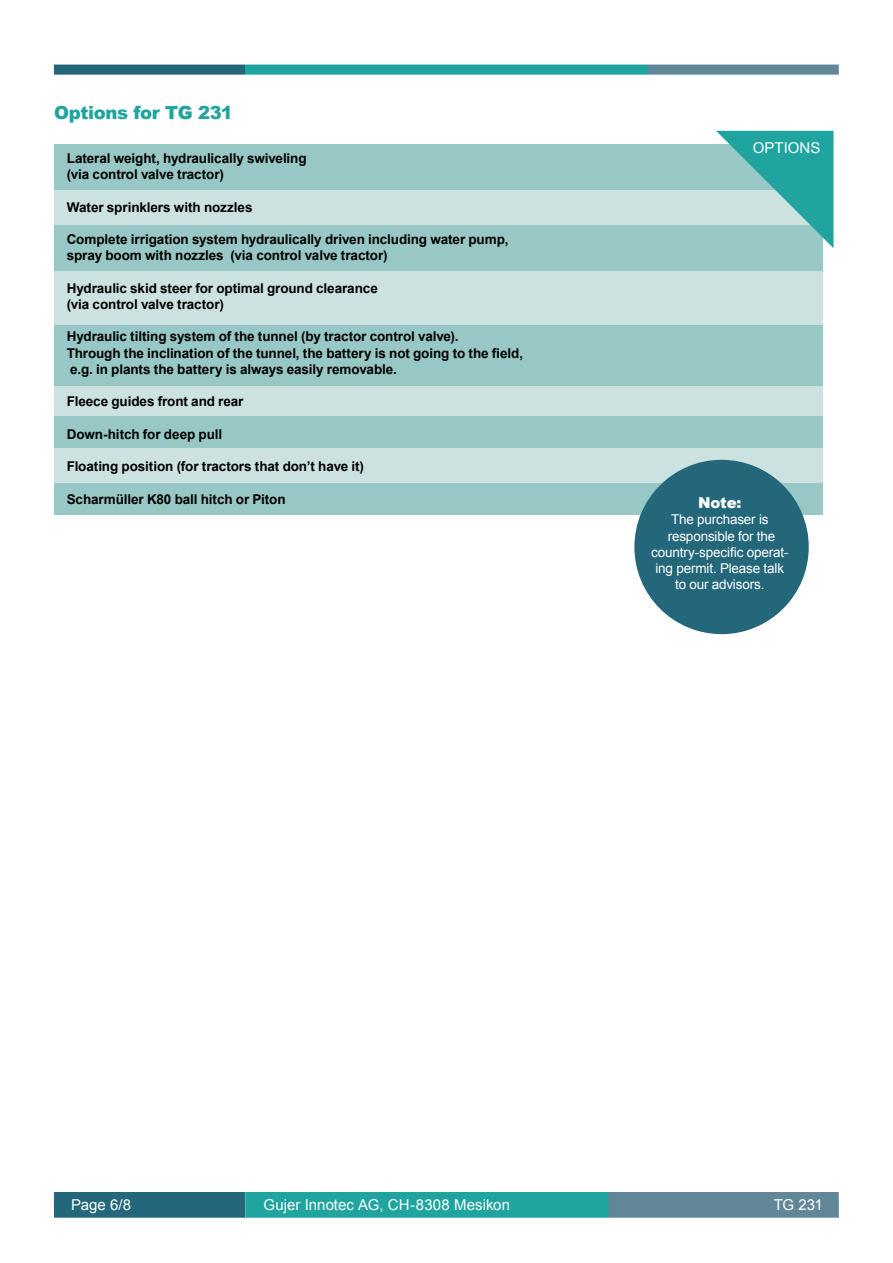
<style>
.page{position:relative;width:893px;height:1263px;background:#fff}
.page>*{position:absolute;margin:0;border:0;box-sizing:border-box;transform-origin:0 0}
.t1{font:900 18px "Arial";letter-spacing:-.015em;color:#1fa4a0}
.t2{font:15px "Arial";color:#fff}
.t3{font:900 15px "Arial";color:#fff}
.t4{font:700 13.5px/16.2px "Arial";letter-spacing:-.005em;color:#000}
.t5{font:13.5px/16.2px "Arial";letter-spacing:-.015em;color:#fff;text-align:center}
</style>
<div class="page">
<div style="left:547px;top:64px;width:292px;height:12px;background:#628798"></div>
<div style="left:241px;top:64px;width:407px;height:25px;background:#1fa4a0"></div>
<div style="left:54px;top:1192px;width:191px;height:37px;background:#24677a"></div>
<div style="left:547px;top:1192px;width:292px;height:27px;background:#628798"></div>
<div style="left:245px;top:1192px;width:364px;height:37px;background:#1fa4a0"></div>
<div style="left:47px;top:1218px;width:820px;height:22px;background:#fff"></div>
<div style="left:54px;top:64px;width:191px;height:30px;background:#24677a"></div>
<div style="left:29px;top:42px;width:820px;height:23px;background:#fff;border:2px solid #fff"></div>
<div style="left:36px;top:75px;width:820px;height:22px;background:#fff"></div>
<div style="left:54px;top:183px;width:769px;height:325px;background:#cbe2e0"></div>
<div style="left:54px;top:145px;width:769px;height:45px;background:#97c8c5"></div>
<div style="left:54px;top:226px;width:769px;height:45px;background:#97c8c5"></div>
<div style="left:54px;top:325px;width:769px;height:60px;background:#97c8c5"></div>
<div style="left:54px;top:416px;width:769px;height:32px;background:#97c8c5"></div>
<div style="left:54px;top:483px;width:769px;height:32px;background:#97c8c5"></div>
<svg style="left:716px;top:131px;width:117px;height:117px"></svg>
<div style="left:634px;top:460px;width:175px;height:174px;background:#24677a;border-radius:50%"></div>
<h1 class="t1" style="left:54px;top:100px;width:180px">Options for TG 231</h1>
<p class="t4" style="left:67px;top:151px;width:241px">Lateral weight, hydraulically swiveling (via control valve tractor)</p>
<p class="t4" style="left:67px;top:199px;width:187px">Water sprinklers with nozzles</p>
<p class="t4" style="left:67px;top:232px;width:443px">Complete irrigation system hydraulically driven including water pump, spray boom with nozzles (via control valve tractor)</p>
<p class="t4" style="left:67px;top:280px;width:313px">Hydraulic skid steer for optimal ground clearance (via control valve tractor)</p>
<p class="t4" style="left:67px;top:329px;width:458px">Hydraulic tilting system of the tunnel (by tractor control valve).<br>Through the inclination of the tunnel, the battery is not going to the field, e.g. in plants the battery is always easily removable.</p>
<p class="t4" style="left:67px;top:394px;width:178px">Fleece guides front and rear</p>
<p class="t4" style="left:67px;top:426px;width:157px">Down-hitch for deep pull</p>
<p class="t4" style="left:67px;top:459px;width:299px">Floating position (for tractors that don’t have it)</p>
<p class="t4" style="left:67px;top:491px;width:220px">Scharmüller K80 ball hitch or Piton</p>
<p class="t2" style="left:753px;top:138px;width:69px">OPTIONS</p>
<p class="t3" style="left:698px;top:492px;width:45px">Note:</p>
<p class="t5" style="left:651px;top:512px;width:139px">The purchaser is responsible for the country-specific operat&shy;ing permit. Please talk to our advisors.</p>
<p class="t2" style="left:71px;top:1194px;width:62px">Page 6/8</p>
<p class="t2" style="left:264px;top:1194px;width:248px">Gujer Innotec AG, CH-8308 Mesikon</p>
<p class="t2" style="left:774px;top:1194px;width:51px">TG 231</p>
</div>
